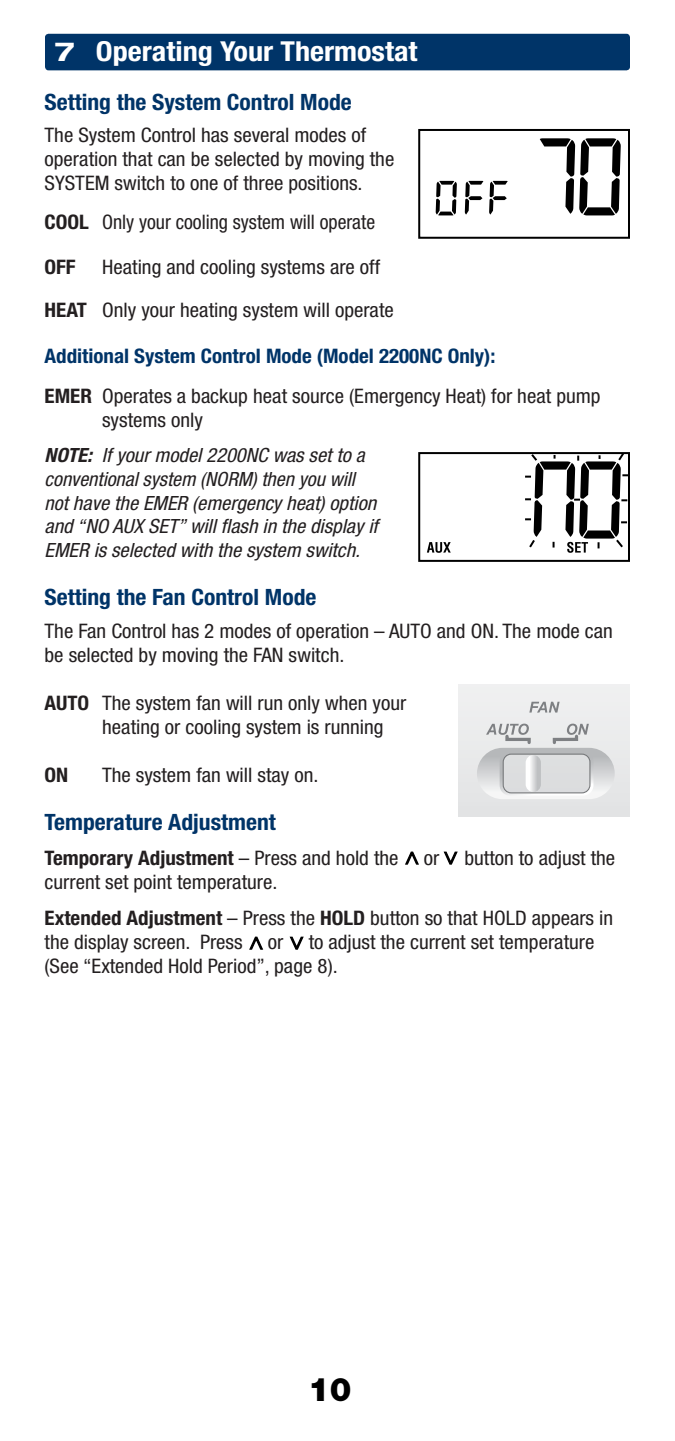
<style>
.page{position:relative;width:675px;height:1441px;background:#fff}
.page>*{position:absolute;margin:0;border:0;box-sizing:border-box;transform-origin:0 0}
.t1{font:900 32.5px "Helvetica Neue LT Std";color:#000}
.t2{font:700 condensed 27.5px "Helvetica Neue LT Std";color:#fff;scale:1.1 1}
.t3{font:700 condensed 22.5px "Helvetica Neue LT Std";color:#003468;scale:1.05 1}
.t4{font:condensed 20px/24px "Helvetica Neue LT Std";color:#231f20;scale:1.05 1}
.t5{font:700 condensed 20px "Helvetica Neue LT Std";color:#231f20;scale:1.05 1}
.t6{font:condensed 20px "Helvetica Neue LT Std";color:#231f20}
.t7{font:italic condensed 19.5px/23.8px "Helvetica Neue LT Std";color:#231f20;scale:1.05 1}
.s1{font-stretch:expanded;font-size:26.25px}
.s2{font-weight:700}
.s3{font-weight:700;color:#003468}
.s4{font-weight:400}
</style>
<div class="page">
<div style="left:45px;top:34px;width:585px;height:36px;background:#003468;border-radius:4px"></div>
<svg style="left:405px;top:851px;width:14px;height:14px"></svg>
<svg style="left:443px;top:851px;width:15px;height:14px"></svg>
<svg style="left:249px;top:936px;width:15px;height:14px"></svg>
<svg style="left:289px;top:936px;width:15px;height:14px"></svg>
<div style="left:418px;top:129px;width:212px;height:110px;border:2px solid #000"></div>
<svg style="left:489px;top:181px;width:19px;height:33px"></svg>
<svg style="left:465px;top:181px;width:18px;height:33px"></svg>
<svg style="left:436px;top:181px;width:21px;height:34px"></svg>
<svg style="left:540px;top:138px;width:81px;height:77px"></svg>
<div style="left:418px;top:452px;width:212px;height:109px;border:2px solid #000"></div>
<svg style="left:427px;top:542px;width:24px;height:10px"></svg>
<svg style="left:523px;top:452px;width:107px;height:100px"></svg>
<svg style="left:459px;top:684px;width:171px;height:132px"></svg>
<div style="left:503px;top:753px;width:87px;height:40px;border:1px solid #757779;border-radius:8px"></div>
<svg style="left:526px;top:755px;width:15px;height:36px"></svg>
<h2 class="t2" style="left:55px;top:35px;width:331px"><span class="s1">7</span> Operating Your Thermostat</h2>
<p class="t3" style="left:45px;top:88px;width:294px">Setting the System Control Mode</p>
<p class="t4" style="left:45px;top:123px;width:335px">The System Control has several modes of operation that can be selected by moving the<br>SYSTEM switch to one of three positions.</p>
<p class="t6" style="left:45px;top:211px;width:332px"><span class="s2">COOL</span> Only your cooling system will operate</p>
<p class="t5" style="left:45px;top:255px;width:31px">OFF</p>
<p class="t4" style="left:45px;top:246px;width:334px;line-height:42.5px;text-indent:57px">Heating and cooling systems are off<br><span class="s2">HEAT</span> Only your heating system will operate</p>
<p class="t4" style="left:45px;top:336px;width:531px;line-height:40px"><span class="s3">Additional System Control Mode (Model 2200NC Only):<br></span><span class="s2">EMER</span> Operates a backup heat source (Emergency Heat) for heat pump</p>
<p class="t4" style="left:102px;top:408px;width:98px">systems only</p>
<p class="t7" style="left:45px;top:444px;width:319px"><span class="s2">NOTE:</span> If your model 2200NC was set to a conventional system (NORM) then you will not have the EMER (emergency heat) option and “NO AUX SET” will flash in the display if EMER is selected with the system switch.</p>
<p class="t3" style="left:45px;top:583px;width:260px">Setting the Fan Control Mode</p>
<p class="t4" style="left:45px;top:618px;width:543px">The Fan Control has 2 modes of operation – AUTO and ON. The mode can be selected by moving the FAN switch.</p>
<p class="t4" style="left:102px;top:690px;width:291px;text-indent:-57px"><span class="s2">AUTO</span> The system fan will run only when your heating or cooling system is running</p>
<p class="t5" style="left:45px;top:762px;width:24px">ON</p>
<p class="t4" style="left:102px;top:762px;width:208px">The system fan will stay on.</p>
<p class="t3" style="left:45px;top:808px;width:222px">Temperature Adjustment</p>
<p class="t5" style="left:45px;top:845px;width:339px">Temporary Adjustment <span class="s4">– Press and hold the</span></p>
<p class="t4" style="left:424px;top:845px;width:16px">or</p>
<p class="t4" style="left:464px;top:845px;width:145px">button to adjust the</p>
<p class="t4" style="left:45px;top:863px;width:543px;line-height:36.5px">current set point temperature.<br><span class="s2">Extended Adjustment</span> – Press the <span class="s2">HOLD</span> button so that HOLD appears in</p>
<p class="t4" style="left:45px;top:930px;width:190px">the display screen. Press</p>
<p class="t4" style="left:268px;top:930px;width:16px">or</p>
<p class="t4" style="left:45px;top:930px;width:525px;text-indent:264px">to adjust the current set temperature (See “Extended Hold Period”, page 8).</p>
<h1 class="t1" style="left:308px;top:1369px;width:45px">10</h1>
</div>
